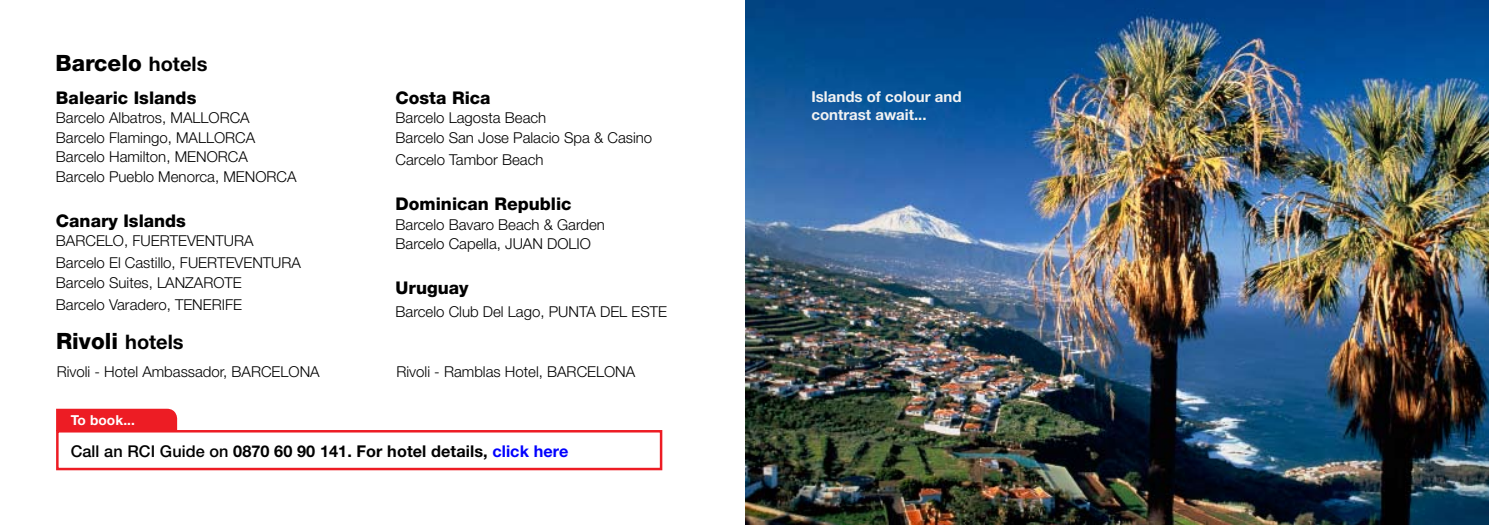
<style>
.page{position:relative;width:1489px;height:525px;background:#fff}
.page>*{position:absolute;margin:0;border:0;box-sizing:border-box;transform-origin:0 0}
.t1{font:800 22.5px "Helvetica Neue LT Pro";color:#000}
.t2{font:800 17.5px "Helvetica Neue LT Pro";color:#000}
.t3{font:700 16.25px "Helvetica Neue LT Pro";letter-spacing:.005em;color:#000}
.t4{font:300 15px/19.4px "Helvetica Neue LT Pro";color:#000}
.t5{font:700 15px/18px "Helvetica Neue LT Pro";color:#f3f3f3}
.t6{font:700 13.75px "Helvetica Neue LT Pro";letter-spacing:.005em;color:#fff}
.s1{font-weight:700;font-size:20px}
.s2{font-weight:500}
.s3{color:#00f}
</style>
<div class="page">
<img style="left:745px;top:0;width:743px;height:524px">
<svg style="left:56px;top:408px;width:122px;height:22px;background:#ed272e"></svg>
<div style="left:56px;top:430px;width:606px;height:40px;border:2px solid #ed1c24"></div>
<h1 class="t1" style="left:55px;top:50px;width:153px">Barcelo <span class="s1">hotels</span></h1>
<p class="t2" style="left:56px;top:87px;width:142px">Balearic Islands</p>
<p class="t4" style="left:56px;top:108px;width:242px">Barcelo Albatros, MALLORCA<br>Barcelo Flamingo, MALLORCA<br>Barcelo Hamilton, MENORCA<br>Barcelo Pueblo Menorca, MENORCA</p>
<p class="t2" style="left:56px;top:210px;width:132px">Canary Islands</p>
<p class="t4" style="left:56px;top:230px;width:21px">Barcelo</p>
<p class="t4" style="left:56px;top:229px;width:246px;line-height:22.5px;text-indent:68px">, FUERTEVENTURA<br>Barcelo El Castillo, FUERTEVENTURA</p>
<p class="t4" style="left:56px;top:271px;width:187px;line-height:22.5px">Barcelo Suites, LANZAROTE<br>Barcelo Varadero, TENERIFE</p>
<p class="t2" style="left:395px;top:87px;width:96px">Costa Rica</p>
<p class="t4" style="left:395px;top:108px;width:258px">Barcelo Lagosta Beach<br>Barcelo San Jose Palacio Spa &amp; Casino</p>
<p class="t4" style="left:395px;top:150px;width:149px">Carcelo Tambor Beach</p>
<p class="t2" style="left:395px;top:193px;width:177px">Dominican Republic</p>
<p class="t4" style="left:395px;top:214px;width:211px">Barcelo Bavaro Beach &amp; Garden<br>Barcelo Capella, Juan</p>
<p class="t4" style="left:547px;top:233px;width:20px">Dolio</p>
<p class="t2" style="left:395px;top:277px;width:74px">Uruguay</p>
<p class="t4" style="left:395px;top:301px;width:173px">Barcelo Club Del Lago, Punta</p>
<p class="t4" style="left:600px;top:301px;width:50px">Del Este</p>
<h1 class="t1" style="left:56px;top:327px;width:129px">Rivoli <span class="s1">hotels</span></h1>
<p class="t4" style="left:57px;top:362px;width:196px">Rivoli - Hotel Ambassador, Barcelona</p>
<p class="t4" style="left:396px;top:362px;width:172px">Rivoli - Ramblas Hotel, Barcelona</p>
<p class="t6" style="left:71px;top:411px;width:66px">To book...</p>
<p class="t3" style="left:71px;top:440px;width:499px"><span class="s2">Call an RCI Guide on</span> 0870 60 90 141. For hotel details, <span class="s3">click here</span></p>
<p class="t5" style="left:811px;top:87px;width:151px">Islands of colour and contrast await...</p>
</div>
